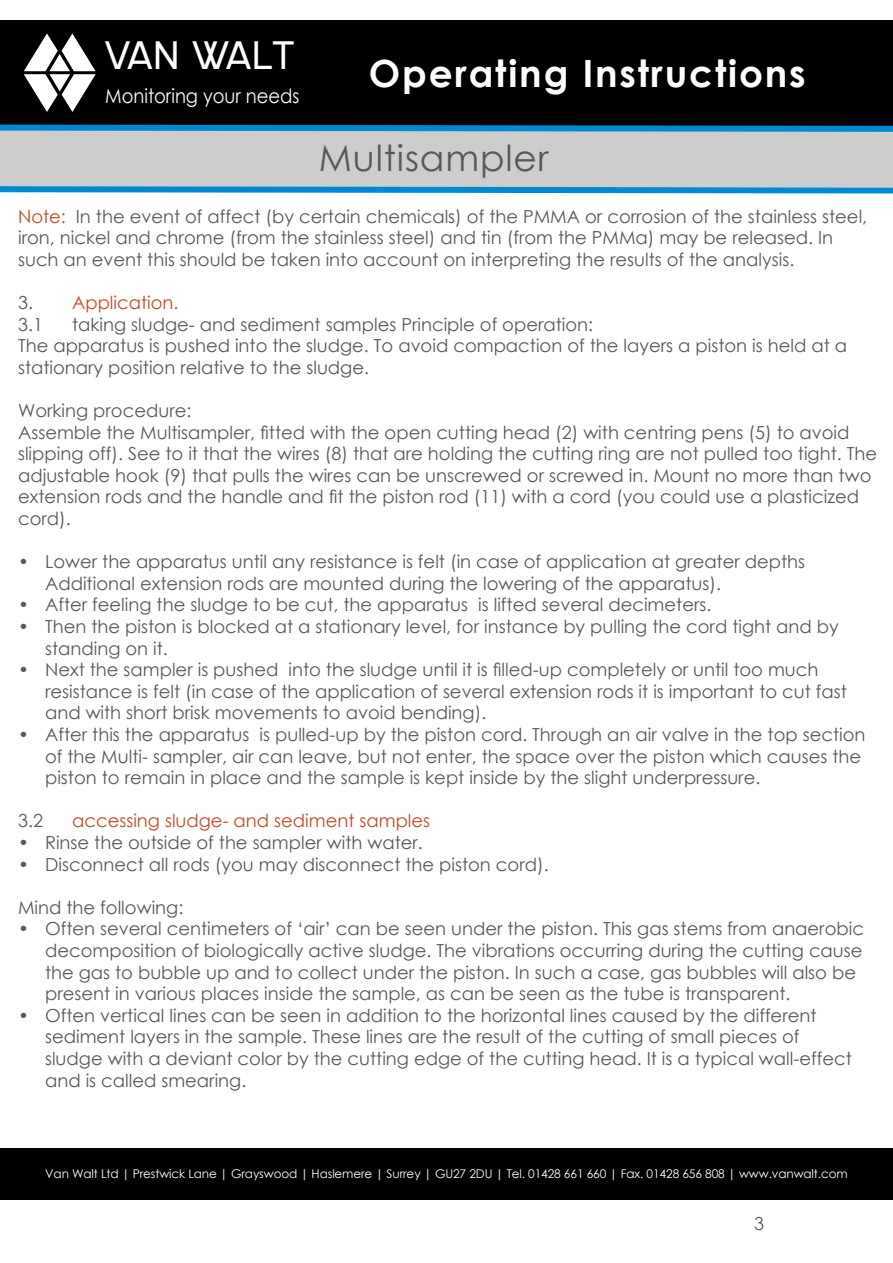
<style>
.page{position:relative;width:893px;height:1263px;background:#fff}
.page>*{position:absolute;margin:0;border:0;box-sizing:border-box;transform-origin:0 0}
.t1{font:41.25px "SF New Republic";color:#fff}
.t2{font:700 37.5px "Century Gothic";letter-spacing:.05em;color:#fff}
.t3{font:36px "Century Gothic";letter-spacing:.025em;color:#57585a}
.t4{font:19.8px "Century Gothic";color:#fff;scale:.91 1}
.t5{font:18px/21.6px "Century Gothic";color:#57585a}
.t6{font:18px/21.6px "Century Gothic";color:#c24928}
.t7{font:12px "Century Gothic";letter-spacing:-.01em;color:#fff}
.s1{color:#c24928}
.s2{color:#57585a}
</style>
<div class="page">
<div style="left:0;top:21px;width:893px;height:106px;background:#000"></div>
<div style="left:0;top:126px;width:893px;height:61px;background:#cdcdce"></div>
<svg style="left:0;top:186px;width:893px;height:8px;background:#3aa1d9"></svg>
<div style="left:0;top:1148px;width:893px;height:51px;background:#000"></div>
<svg style="left:0;top:124px;width:893px;height:8px;background:#147ab2"></svg>
<svg style="left:24px;top:33px;width:72px;height:79px"></svg>
<h1 class="t1" style="left:105px;top:33px;width:191px">VAN WALT</h1>
<p class="t4" style="left:105px;top:82px;width:215px">Monitoring your needs</p>
<h2 class="t2" style="left:369px;top:45px;width:438px">Operating Instructions</h2>
<h3 class="t3" style="left:319px;top:133px;width:231px">Multisampler</h3>
<p class="t5" style="left:18px;top:205px;width:851px"><span class="s1">Note:</span> In the event of affect (by certain chemicals) of the PMMA or corrosion of the stainless steel, iron, nickel and chrome (from the stainless steel) and tin (from the PMMa) may be released. In such an event this should be taken into account on interpreting the results of the analysis.</p>
<p class="t6" style="left:18px;top:291px;width:162px"><span class="s2">3.</span> Application.<br><span class="s2">3.1</span></p>
<p class="t5" style="left:18px;top:313px;width:830px;text-indent:54px">taking sludge- and sediment samples Principle of operation:<br>The apparatus is pushed into the sludge. To avoid compaction of the layers a piston is held at a stationary position relative to the sludge.</p>
<p class="t5" style="left:18px;top:399px;width:860px">Working procedure:<br>Assemble the Multisampler, fitted with the open cutting head (2) with centring pens (5) to avoid slipping off). See to it that the wires (8) that are holding the cutting ring are not pulled too tight. The adjustable hook (9) that pulls the wires can be unscrewed or screwed in. Mount no more than two extension rods and the handle and fit the piston rod (11) with a cord (you could use a plasticized cord).</p>
<p class="t5" style="left:45px;top:551px;width:762px;text-indent:-27px">• Lower the apparatus until any resistance is felt (in case of application at greater depths<br>Additional extension rods are mounted during the lowering of the apparatus).</p>
<p class="t5" style="left:18px;top:594px;width:695px">• After feeling the sludge to be cut, the apparatus is lifted several decimeters.</p>
<p class="t5" style="left:45px;top:615px;width:795px;text-indent:-27px">• Then the piston is blocked at a stationary level, for instance by pulling the cord tight and by standing on it.</p>
<p class="t5" style="left:45px;top:659px;width:803px;text-indent:-27px">• Next the sampler is pushed into the sludge until it is filled-up completely or until too much resistance is felt (in case of the application of several extension rods it is important to cut fast and with short brisk movements to avoid bending).</p>
<p class="t5" style="left:45px;top:723px;width:822px;text-indent:-27px">• After this the apparatus is pulled-up by the piston cord. Through an air valve in the top section of the Multi- sampler, air can leave, but not enter, the space over the piston which causes the piston to remain in place and the sample is kept inside by the slight underpressure.</p>
<p class="t5" style="left:18px;top:810px;width:26px">3.2</p>
<p class="t6" style="left:72px;top:810px;width:360px">accessing sludge- and sediment samples</p>
<p class="t5" style="left:18px;top:831px;width:406px">• Rinse the outside of the sampler with water.</p>
<p class="t5" style="left:18px;top:853px;width:532px">• Disconnect all rods (you may disconnect the piston cord).</p>
<p class="t5" style="left:18px;top:896px;width:167px">Mind the following:</p>
<p class="t5" style="left:45px;top:918px;width:820px;text-indent:-27px">• Often several centimeters of ‘air’ can be seen under the piston. This gas stems from anaerobic decomposition of biologically active sludge. The vibrations occurring during the cutting cause the gas to bubble up and to collect under the piston. In such a case, gas bubbles will also be present in various places inside the sample, as can be seen as the tube is transparent.</p>
<p class="t5" style="left:45px;top:1004px;width:808px;text-indent:-27px">• Often vertical lines can be seen in addition to the horizontal lines caused by the different sediment layers in the sample. These lines are the result of the cutting of small pieces of sludge with a deviant color by the cutting edge of the cutting head. It is a typical wall-effect and is called smearing.</p>
<p class="t7" style="left:45px;top:1166px;width:804px">Van Walt Ltd | Prestwick Lane | Grayswood | Haslemere | Surrey | GU27 2DU | Tel. 01428 661 660 | Fax. 01428 656 808 | www.vanwalt.com</p>
<p class="t5" style="left:754px;top:1213px;width:11px">3</p>
</div>
